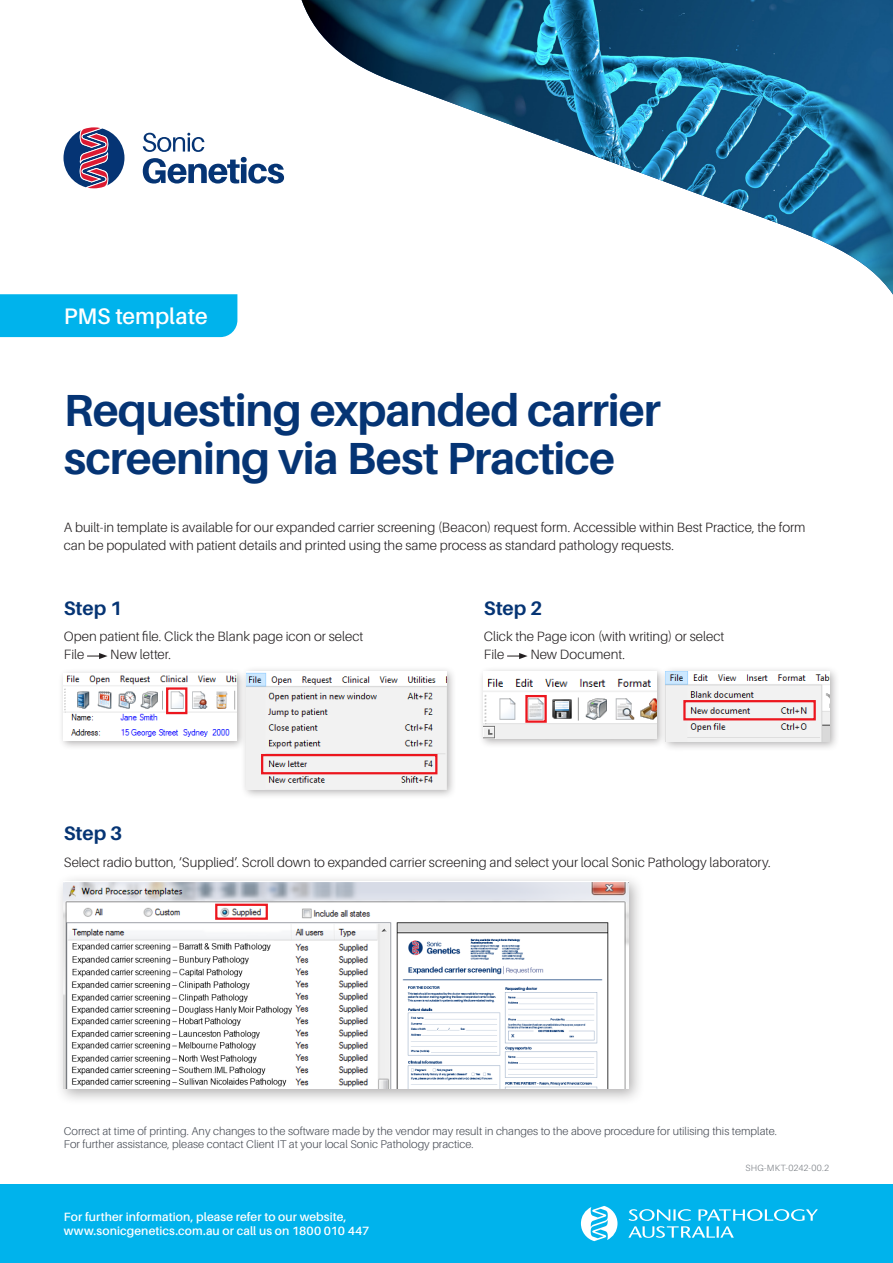
<style>
.page{position:relative;width:893px;height:1263px;background:#fff}
.page>*{position:absolute;margin:0;border:0;box-sizing:border-box;transform-origin:0 0}
.t1{font:700 45px/48px "Aileron";letter-spacing:-.02em;color:#053474}
.t2{font:600 22.5px "Aileron";color:#fff}
.subheading{font:700 19.5px "Aileron";color:#053474}
.Main{font:300 13.5px/18px "Aileron";color:#231f20}
.main{font:300 13.5px/18px "Aileron";color:#231f20}
.t3{font:600 12px "Aileron";letter-spacing:.01em;color:#fff}
.t4{font:300 11.25px "Aileron";color:#464b54}
.main-2{font:300 9px "Aileron";letter-spacing:.02em;color:#787d83}
</style>
<div class="page">
<img style="left:301px;top:0;width:592px;height:295px">
<div style="left:0;top:294px;width:237px;height:43px;background:#00b3ec"></div>
<div style="left:0;top:1184px;width:893px;height:79px;background:#00b3ec"></div>
<svg style="left:143px;top:133px;width:141px;height:51px"></svg>
<svg style="left:63px;top:127px;width:61px;height:61px"></svg>
<svg style="left:581px;top:1206px;width:237px;height:35px"></svg>
<svg style="left:87px;top:653px;width:21px;height:6px"></svg>
<svg style="left:507px;top:653px;width:21px;height:6px"></svg>
<div style="left:55px;top:872px;width:590px;height:233px;background:#231f20;opacity:.35"></div>
<img style="left:64px;top:881px;width:565px;height:208px">
<div style="left:58px;top:668px;width:188px;height:82px;background:#231f20;opacity:.35"></div>
<img style="left:64px;top:674px;width:172px;height:66px">
<div style="left:478px;top:666px;width:188px;height:82px;background:#231f20;opacity:.35"></div>
<img style="left:484px;top:672px;width:172px;height:66px">
<div style="left:241px;top:666px;width:216px;height:134px;background:#231f20;opacity:.35"></div>
<img style="left:246px;top:672px;width:200px;height:117px">
<div style="left:660px;top:666px;width:180px;height:85px;background:#231f20;opacity:.35"></div>
<img style="left:666px;top:672px;width:163px;height:69px">
<div style="left:166px;top:687px;width:21px;height:27px;border:2px solid #ec161e"></div>
<div style="left:525px;top:695px;width:22px;height:28px;border:2px solid #ec161e"></div>
<div style="left:261px;top:754px;width:176px;height:20px;border:2px solid #ec161e"></div>
<div style="left:683px;top:700px;width:133px;height:20px;border:2px solid #ec161e"></div>
<div style="left:215px;top:904px;width:53px;height:16px;border:2px solid #ec161e"></div>
<h2 class="t2" style="left:64px;top:304px;width:145px">PMS template</h2>
<h1 class="t1" style="left:64px;top:386px;width:599px">Requesting expanded carrier screening via Best Practice</h1>
<p class="main" style="left:64px;top:518px;width:743px">A built-in template is available for our expanded carrier screening (Beacon) request form. Accessible within Best Practice, the form can be populated with patient details and printed using the same process as standard pathology requests.</p>
<p class="subheading" style="left:64px;top:597px;width:60px">Step 1</p>
<p class="Main" style="left:64px;top:628px;width:301px">Open patient file. Click the Blank page icon or select<br>File</p>
<p class="Main" style="left:110px;top:646px;width:62px">New letter.</p>
<p class="subheading" style="left:484px;top:597px;width:60px">Step 2</p>
<p class="Main" style="left:484px;top:628px;width:242px">Click the Page icon (with writing) or select<br>File</p>
<p class="Main" style="left:530px;top:646px;width:96px">New Document.</p>
<p class="subheading" style="left:64px;top:822px;width:60px">Step 3</p>
<p class="Main" style="left:64px;top:853px;width:708px">Select radio button, ‘Supplied’. Scroll down to expanded carrier screening and select your local Sonic Pathology laboratory.</p>
<p class="t4" style="left:64px;top:1125px;width:715px">Correct at time of printing. Any changes to the software made by the vendor may result in changes to the above procedure for utilising this template.</p>
<p class="t4" style="left:64px;top:1138px;width:411px">For further assistance, please contact Client IT at your local Sonic Pathology practice.</p>
<p class="t3" style="left:64px;top:1210px;width:284px">For further information, please refer to our website,</p>
<p class="t3" style="left:64px;top:1224px;width:307px">www.sonicgenetics.com.au or call us on 1800 010 447</p>
<p class="main-2" style="left:746px;top:1163px;width:85px">SHG-MKT-0242-00.2</p>
</div>
